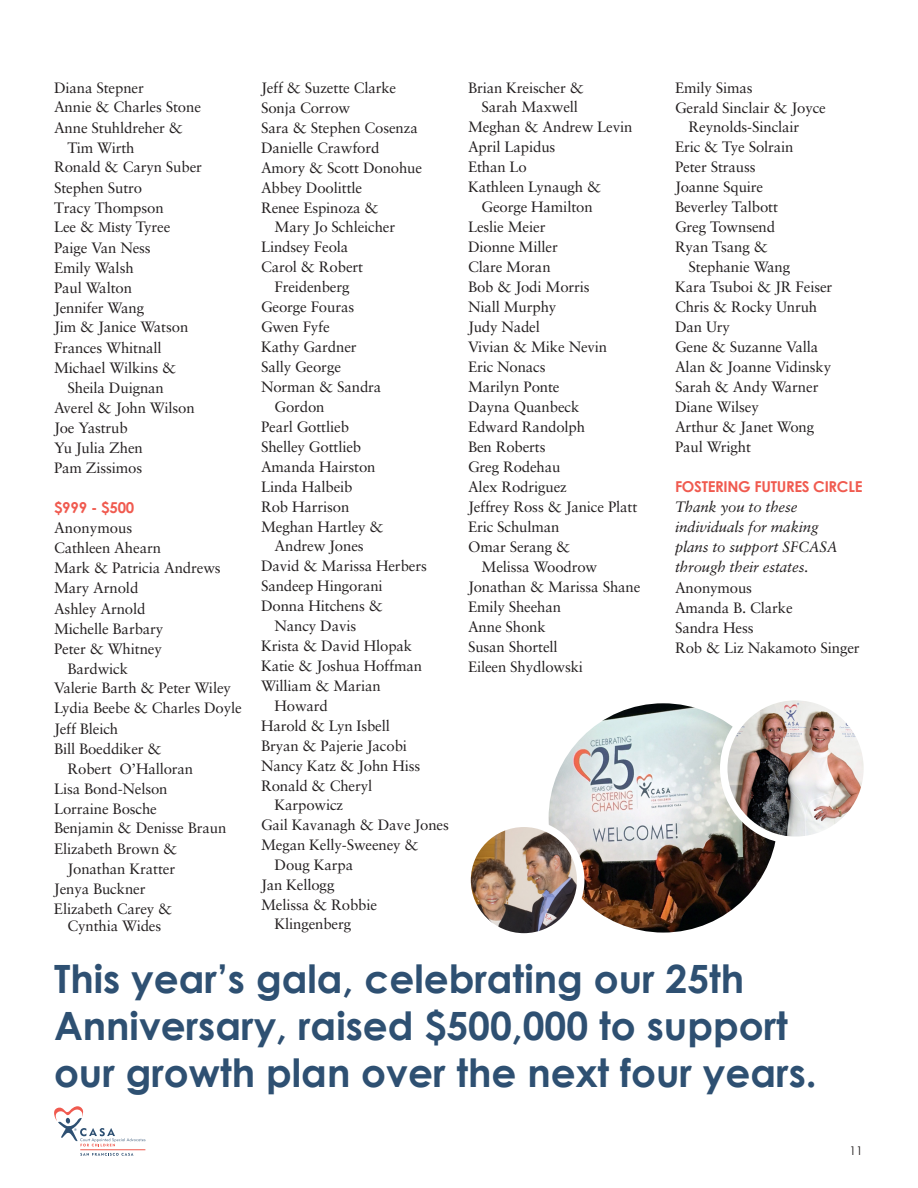
<style>
.page{position:relative;width:918px;height:1188px;background:#fff}
.page>*{position:absolute;margin:0;border:0;box-sizing:border-box;transform-origin:0 0}
.t1{font:700 39px/46.8px "Century Gothic";color:#2e5072}
.t2{font:15px/19.5px "Sabon";letter-spacing:-.01em;color:#231f20}
.t3{font:italic 15px "Sabon";letter-spacing:-.01em;color:#231f20}
.t4{font:700 15px "Century Gothic";letter-spacing:-.02em;color:#f05a4f}
.t5{font:12px "Century Gothic";color:#231f20}
.s1{font-family:"Minion Pro"}
</style>
<div class="page">
<hr style="left:80px;top:1150px;width:65px;height:1px;background:#f05a4f">
<svg style="left:54px;top:1106px;width:91px;height:40px"></svg>
<svg style="left:80px;top:1153px;width:53px;height:3px"></svg>
<img style="left:549px;top:703px;width:229px;height:230px;border-radius:115px">
<img style="left:724px;top:697px;width:143px;height:143px;border-radius:72px">
<div style="left:720px;top:693px;width:151px;height:151px;border:8px solid #fff;border-radius:50%"></div>
<img style="left:467px;top:823px;width:114px;height:114px;border-radius:57px">
<div style="left:463px;top:820px;width:121px;height:121px;border:8px solid #fff;border-radius:50%"></div>
<p class="t2" style="left:54px;top:77px;width:91px">Diana Stepner</p>
<p class="t2" style="left:54px;top:97px;width:149px">Annie &amp; Charles Stone</p>
<p class="t2" style="left:54px;top:118px;width:131px">Anne Stuhldreher &amp;</p>
<p class="t2" style="left:68px;top:138px;width:69px">Tim Wirth</p>
<p class="t2" style="left:54px;top:157px;width:150px">Ronald &amp; Caryn Suber</p>
<p class="t2" style="left:54px;top:178px;width:90px">Stephen Sutro</p>
<p class="t2" style="left:54px;top:198px;width:111px">Tracy Thompson</p>
<p class="t2" style="left:54px;top:217px;width:118px">Lee &amp; <span class="s1">Misty</span> Tyree</p>
<p class="t2" style="left:54px;top:238px;width:98px">Paige Van Ness</p>
<p class="t2" style="left:54px;top:258px;width:81px">Emily Walsh</p>
<p class="t2" style="left:54px;top:278px;width:80px">Paul Walton</p>
<p class="t2" style="left:54px;top:298px;width:92px">Jennifer Wang</p>
<p class="t2" style="left:54px;top:317px;width:136px">Jim &amp; Janice Watson</p>
<p class="t2" style="left:54px;top:338px;width:109px">Frances Whitnall</p>
<p class="t2" style="left:54px;top:358px;width:124px">Michael Wilkins &amp;</p>
<p class="t2" style="left:68px;top:378px;width:98px">Sheila Duignan</p>
<p class="t2" style="left:54px;top:398px;width:142px">Averel &amp; John Wilson</p>
<p class="t2" style="left:54px;top:418px;width:75px">Joe Yastrub</p>
<p class="t2" style="left:54px;top:438px;width:90px">Yu Julia Zhen</p>
<p class="t2" style="left:54px;top:458px;width:90px">Pam Zissimos</p>
<p class="t4" style="left:54px;top:499px;width:82px">$999 - $500</p>
<p class="t2" style="left:54px;top:518px;width:80px">Anonymous</p>
<p class="t2" style="left:54px;top:538px;width:109px">Cathleen Ahearn</p>
<p class="t2" style="left:54px;top:558px;width:168px">Mark &amp; Patricia Andrews</p>
<p class="t2" style="left:54px;top:578px;width:86px">Mary Arnold</p>
<p class="t2" style="left:54px;top:598px;width:93px">Ashley Arnold</p>
<p class="t2" style="left:54px;top:619px;width:111px">Michelle Barbary</p>
<p class="t2" style="left:54px;top:639px;width:109px">Peter &amp; Whitney</p>
<p class="t2" style="left:68px;top:659px;width:62px">Bardwick</p>
<p class="t2" style="left:54px;top:678px;width:179px">Valerie Barth &amp; Peter Wiley</p>
<p class="t2" style="left:54px;top:698px;width:189px">Lydia Beebe &amp; Charles Doyle</p>
<p class="t2" style="left:54px;top:719px;width:66px">Jeff Bleich</p>
<p class="t2" style="left:54px;top:739px;width:109px">Bill Boeddiker &amp;</p>
<p class="t2" style="left:67px;top:759px;width:127px">Robert O’Halloran</p>
<p class="t2" style="left:54px;top:779px;width:115px">Lisa Bond-Nelson</p>
<p class="t2" style="left:54px;top:799px;width:104px">Lorraine Bosche</p>
<p class="t2" style="left:54px;top:818px;width:174px">Benjamin &amp; Denisse Braun</p>
<p class="t2" style="left:54px;top:839px;width:125px">Elizabeth Brown &amp;</p>
<p class="t2" style="left:67px;top:859px;width:109px">Jonathan Kratter</p>
<p class="t2" style="left:54px;top:879px;width:93px">Jenya Buckner</p>
<p class="t2" style="left:54px;top:899px;width:120px">Elizabeth Carey &amp;</p>
<p class="t2" style="left:68px;top:916px;width:95px">Cynthia Wides</p>
<p class="t2" style="left:261px;top:77px;width:137px">Jeff &amp; Suzette Clarke</p>
<p class="t2" style="left:261px;top:97px;width:91px">Sonja Corrow</p>
<p class="t2" style="left:261px;top:118px;width:158px">Sara &amp; Stephen Cosenza</p>
<p class="t2" style="left:261px;top:138px;width:120px">Danielle Crawford</p>
<p class="t2" style="left:261px;top:158px;width:163px">Amory &amp; Scott Donohue</p>
<p class="t2" style="left:261px;top:178px;width:103px">Abbey Doolittle</p>
<p class="t2" style="left:274px;top:198px;width:122px;text-indent:-13px">Renee Espinoza &amp;<br>Mary Jo Schleicher</p>
<p class="t2" style="left:261px;top:237px;width:89px">Lindsey Feola</p>
<p class="t2" style="left:261px;top:257px;width:104px;text-align:center">Carol &amp; Robert<br>Freidenberg</p>
<p class="t2" style="left:261px;top:297px;width:95px">George Fouras</p>
<p class="t2" style="left:261px;top:317px;width:70px">Gwen Fyfe</p>
<p class="t2" style="left:261px;top:337px;width:97px">Kathy Gardner</p>
<p class="t2" style="left:261px;top:357px;width:82px">Sally George</p>
<p class="t2" style="left:274px;top:377px;width:108px;text-indent:-14px">Norman &amp; Sandra<br>Gordon</p>
<p class="t2" style="left:261px;top:417px;width:90px">Pearl Gottlieb</p>
<p class="t2" style="left:261px;top:437px;width:102px">Shelley Gottlieb</p>
<p class="t2" style="left:261px;top:457px;width:116px">Amanda Hairston</p>
<p class="t2" style="left:261px;top:477px;width:93px">Linda Halbeib</p>
<p class="t2" style="left:261px;top:497px;width:90px">Rob Harrison</p>
<p class="t2" style="left:261px;top:517px;width:124px;text-align:center">Meghan Hartley &amp;<br>Andrew Jones</p>
<p class="t2" style="left:261px;top:556px;width:167px">David &amp; Marissa Herbers</p>
<p class="t2" style="left:261px;top:576px;width:123px">Sandeep Hingorani</p>
<p class="t2" style="left:274px;top:596px;width:110px;text-indent:-14px">Donna Hitchens &amp;<br>Nancy Davis</p>
<p class="t2" style="left:261px;top:636px;width:153px">Krista &amp; David Hlopak</p>
<p class="t2" style="left:261px;top:656px;width:163px">Katie &amp; Joshua Hoffman</p>
<p class="t2" style="left:274px;top:676px;width:108px;text-indent:-14px">William &amp; Marian<br>Howard</p>
<p class="t2" style="left:261px;top:715px;width:131px">Harold &amp; Lyn Isbell</p>
<p class="t2" style="left:261px;top:736px;width:148px">Bryan &amp; Pajerie Jacobi</p>
<p class="t2" style="left:261px;top:756px;width:161px">Nancy Katz &amp; John Hiss</p>
<p class="t2" style="left:274px;top:776px;width:99px;text-indent:-14px">Ronald &amp; Cheryl<br>Karpowicz</p>
<p class="t2" style="left:261px;top:815px;width:189px">Gail Kavanagh &amp; Dave Jones</p>
<p class="t2" style="left:274px;top:835px;width:146px;text-indent:-14px">Megan Kelly-Sweeney &amp;<br>Doug Karpa</p>
<p class="t2" style="left:261px;top:875px;width:75px">Jan Kellogg</p>
<p class="t2" style="left:274px;top:895px;width:104px;text-indent:-14px">Melissa &amp; Robbie<br>Klingenberg</p>
<p class="t2" style="left:468px;top:77px;width:117px;text-align:center">Brian Kreischer &amp;<br>Sarah Maxwell</p>
<p class="t2" style="left:468px;top:117px;width:166px">Meghan &amp; Andrew Levin</p>
<p class="t2" style="left:468px;top:137px;width:89px">April Lapidus</p>
<p class="t2" style="left:468px;top:157px;width:60px">Ethan Lo</p>
<p class="t2" style="left:468px;top:177px;width:135px;text-align:center">Kathleen Lynaugh &amp;<br>George Hamilton</p>
<p class="t2" style="left:468px;top:217px;width:79px">Leslie Meier</p>
<p class="t2" style="left:468px;top:237px;width:91px">Dionne Miller</p>
<p class="t2" style="left:468px;top:257px;width:84px">Clare Moran</p>
<p class="t2" style="left:468px;top:277px;width:123px">Bob &amp; Jodi Morris</p>
<p class="t2" style="left:468px;top:297px;width:90px">Niall Murphy</p>
<p class="t2" style="left:468px;top:317px;width:73px">Judy Nadel</p>
<p class="t2" style="left:468px;top:337px;width:141px">Vivian &amp; Mike Nevin</p>
<p class="t2" style="left:468px;top:357px;width:79px">Eric Nonacs</p>
<p class="t2" style="left:468px;top:377px;width:93px">Marilyn Ponte</p>
<p class="t2" style="left:468px;top:397px;width:113px">Dayna Quanbeck</p>
<p class="t2" style="left:468px;top:417px;width:119px">Edward Randolph</p>
<p class="t2" style="left:468px;top:437px;width:79px">Ben Roberts</p>
<p class="t2" style="left:468px;top:457px;width:94px">Greg Rodehau</p>
<p class="t2" style="left:468px;top:477px;width:100px">Alex Rodriguez</p>
<p class="t2" style="left:468px;top:497px;width:171px">Jeffrey Ross &amp; Janice Platt</p>
<p class="t2" style="left:468px;top:517px;width:93px">Eric Schulman</p>
<p class="t2" style="left:482px;top:537px;width:117px;text-indent:-14px">Omar Serang &amp;<br>Melissa Woodrow</p>
<p class="t2" style="left:468px;top:577px;width:174px">Jonathan &amp; Marissa Shane</p>
<p class="t2" style="left:468px;top:597px;width:95px">Emily Sheehan</p>
<p class="t2" style="left:468px;top:617px;width:79px">Anne Shonk</p>
<p class="t2" style="left:468px;top:637px;width:91px">Susan Shortell</p>
<p class="t2" style="left:468px;top:657px;width:117px">Eileen Shydlowski</p>
<p class="t2" style="left:675px;top:77px;width:79px">Emily Simas</p>
<p class="t2" style="left:688px;top:97px;width:139px;text-indent:-14px">Gerald Sinclair &amp; Joyce<br>Reynolds-Sinclair</p>
<p class="t2" style="left:675px;top:137px;width:120px">Eric &amp; Tye Solrain</p>
<p class="t2" style="left:675px;top:157px;width:82px">Peter Strauss</p>
<p class="t2" style="left:675px;top:177px;width:90px">Joanne Squire</p>
<p class="t2" style="left:675px;top:197px;width:105px">Beverley Talbott</p>
<p class="t2" style="left:675px;top:217px;width:102px">Greg Townsend</p>
<p class="t2" style="left:688px;top:237px;width:103px;text-indent:-14px">Ryan Tsang &amp;<br>Stephanie Wang</p>
<p class="t2" style="left:675px;top:277px;width:159px">Kara Tsuboi &amp; JR Feiser</p>
<p class="t2" style="left:675px;top:297px;width:144px">Chris &amp; Rocky Unruh</p>
<p class="t2" style="left:675px;top:317px;width:56px">Dan Ury</p>
<p class="t2" style="left:675px;top:337px;width:145px">Gene &amp; Suzanne Valla</p>
<p class="t2" style="left:675px;top:357px;width:158px">Alan &amp; Joanne Vidinsky</p>
<p class="t2" style="left:675px;top:377px;width:145px">Sarah &amp; Andy Warner</p>
<p class="t2" style="left:675px;top:397px;width:85px">Diane Wilsey</p>
<p class="t2" style="left:675px;top:417px;width:141px">Arthur &amp; Janet Wong</p>
<p class="t2" style="left:675px;top:437px;width:78px">Paul Wright</p>
<p class="t4" style="left:675px;top:477px;width:189px">FOSTERING FUTURES CIRCLE</p>
<p class="t3" style="left:675px;top:498px;width:124px">Thank you to these</p>
<p class="t3" style="left:675px;top:518px;width:145px">individuals for making</p>
<p class="t3" style="left:675px;top:539px;width:164px">plans to support SFCASA</p>
<p class="t3" style="left:675px;top:559px;width:135px">through their estates.</p>
<p class="t2" style="left:675px;top:577px;width:79px">Anonymous</p>
<p class="t2" style="left:675px;top:597px;width:119px">Amanda B. Clarke</p>
<p class="t2" style="left:675px;top:617px;width:80px">Sandra Hess</p>
<p class="t2" style="left:675px;top:637px;width:186px">Rob &amp; Liz Nakamoto Singer</p>
<p class="t1" style="left:54px;top:954px;width:764px">This year’s gala, celebrating our 25th<br>Anniversary, raised $500,000 to support our growth plan over the next four years.</p>
<p class="t5" style="left:850px;top:1143px;width:15px">11</p>
</div>
